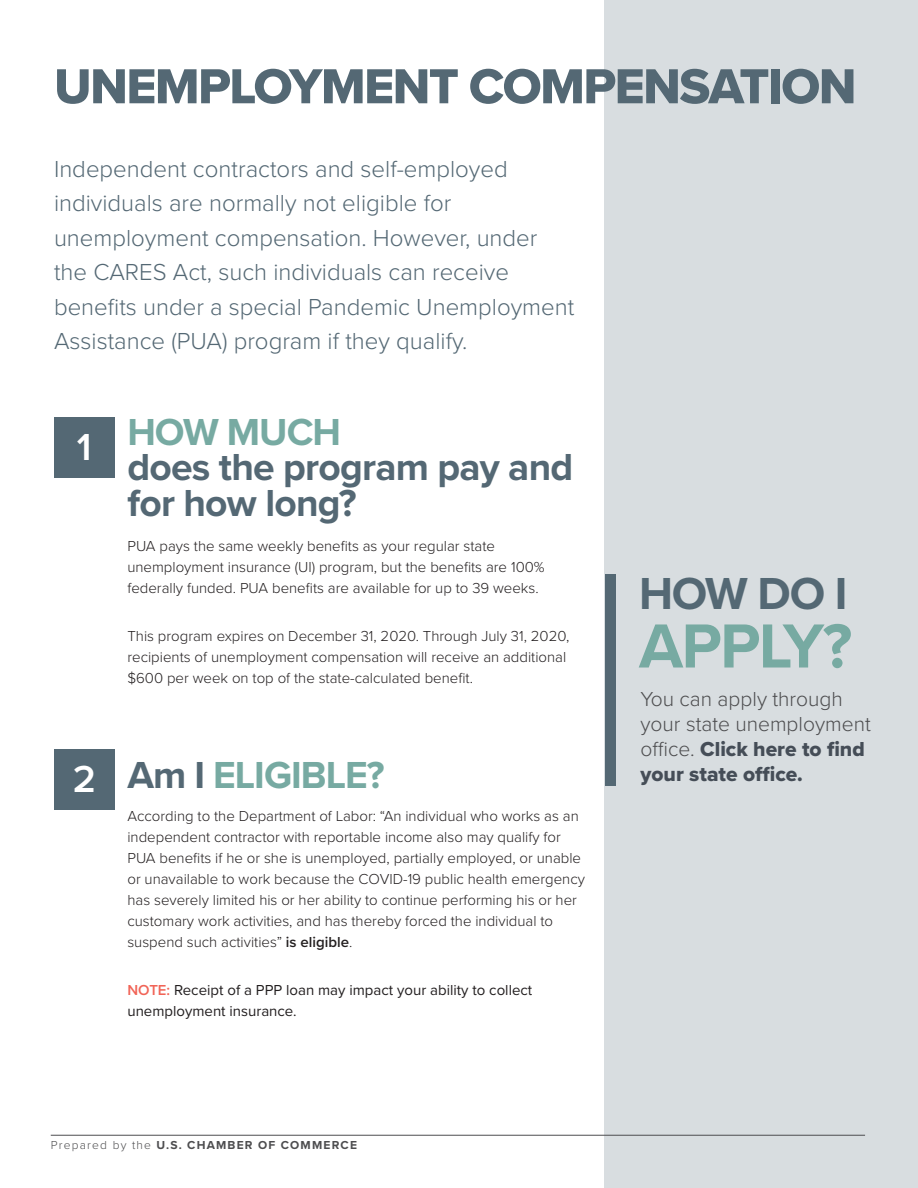
<style>
.page{position:relative;width:918px;height:1188px;background:#fff}
.page>*{position:absolute;margin:0;border:0;box-sizing:border-box;transform-origin:0 0}
.t1{font:700 64.5px "Proxima Nova";letter-spacing:-.025em;color:#77aaa2}
.t2{font:51px "Proxima Nova Extrabld";letter-spacing:-.03em;color:#546874}
.t3{font:700 46.5px "Proxima Nova";color:#546874}
.t4{font:700 39px/36px "Proxima Nova";letter-spacing:-.02em;color:#546874}
.t5{font:700 39px "Proxima Nova";letter-spacing:-.025em;color:#77aaa2}
.t6{font:600 39px "Proxima Nova";color:#fff}
.t7{font:300 24px/34.5px "Proxima Nova";color:#546874}
.t8{font:300 21px/25.2px "Proxima Nova";color:#4d4d4f}
.t9{font:300 15px/21px "Proxima Nova";color:#231f20}
.t10{font:15px/21px "Proxima Nova";color:#231f20}
.t11{font:700 12px "Proxima Nova";letter-spacing:.1em;color:#4d4d4f}
.s1{color:#546874}
.s2{font-weight:600}
.s3{font-weight:600;color:#f16457}
.s4{font-weight:300}
.s5{font-family:"Proxima Nova Extrabld";font-weight:400;color:#454d57}
</style>
<div class="page">
<div style="left:605px;top:0;width:313px;height:1188px;background:#d8dde0"></div>
<hr style="left:51px;top:1135px;width:814px;height:1px;background:#4d4d4f">
<div style="left:54px;top:749px;width:61px;height:61px;background:#546874"></div>
<div style="left:54px;top:417px;width:61px;height:61px;background:#546874"></div>
<div style="left:605px;top:574px;width:11px;height:212px;background:#546874"></div>
<p class="t2" style="left:54px;top:48px;width:804px">UNEMPLOYMENT COMPENSATION</p>
<p class="t7" style="left:54px;top:150px;width:522px">Independent contractors and self-employed individuals are normally not eligible for unemployment compensation. However, under the CARES Act, such individuals can receive benefits under a special Pandemic Unemployment Assistance (PUA) program if they qualify.</p>
<p class="t6" style="left:77px;top:418px;width:16px">1</p>
<p class="t6" style="left:73px;top:750px;width:25px">2</p>
<p class="t5" style="left:127px;top:403px;width:215px">HOW MUCH</p>
<p class="t4" style="left:127px;top:448px;width:447px">does the program pay and for how long?</p>
<p class="t9" style="left:127px;top:535px;width:419px">PUA pays the same weekly benefits as your regular state unemployment insurance (UI) program, but the benefits are 100% federally funded. PUA benefits are available for up to 39 weeks.</p>
<p class="t9" style="left:127px;top:625px;width:443px">This program expires on December 31, 2020. Through July 31, 2020, recipients of unemployment compensation will receive an additional $600 per week on top of the state-calculated benefit.</p>
<p class="t5" style="left:127px;top:746px;width:259px"><span class="s1">Am I</span> ELIGIBLE?</p>
<p class="t9" style="left:127px;top:805px;width:459px">According to the Department of Labor: “An individual who works as an independent contractor with reportable income also may qualify for PUA benefits if he or she is unemployed, partially employed, or unable or unavailable to work because the COVID-19 public health emergency has severely limited his or her ability to continue performing his or her customary work activities, and has thereby forced the individual to suspend such activities” <span class="s2">is eligible</span>.</p>
<p class="t10" style="left:127px;top:979px;width:406px"><span class="s3">NOTE:</span> Receipt of a PPP loan may impact your ability to collect unemployment insurance.</p>
<p class="t11" style="left:51px;top:1136px;width:308px"><span class="s4">Prepared by the</span> U.S. CHAMBER OF COMMERCE</p>
<p class="t3" style="left:639px;top:559px;width:210px">HOW DO I</p>
<p class="t1" style="left:639px;top:598px;width:215px">APPLY?</p>
<p class="t8" style="left:640px;top:685px;width:232px">You can apply through your state unemployment office. <span class="s5">Click here to find your state office.</span></p>
</div>
